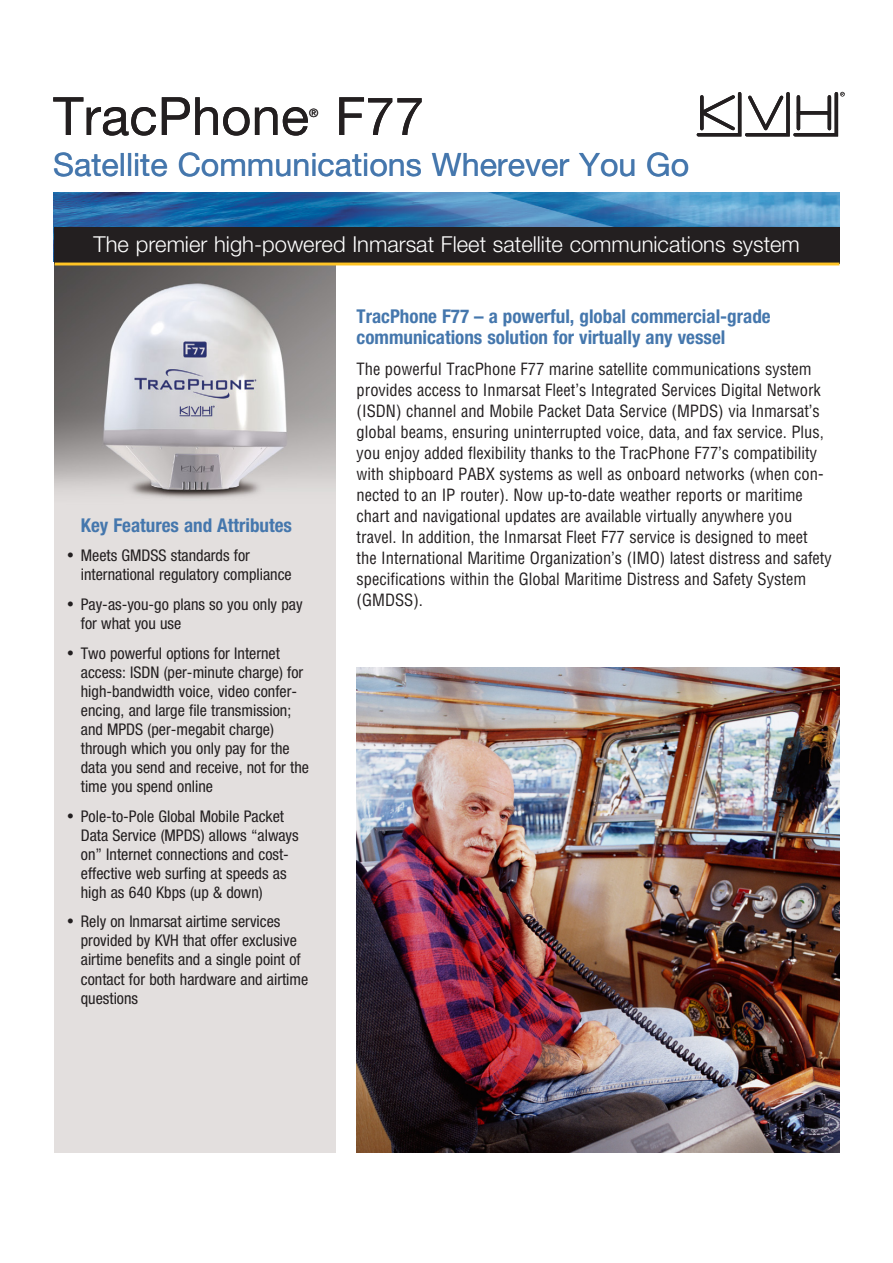
<style>
.page{position:relative;width:893px;height:1263px;background:#fff}
.page>*{position:absolute;margin:0;border:0;box-sizing:border-box;transform-origin:0 0}
.t1{font:52.8px "Helvetica Neue LT";color:#231f20}
.t2{font:32.25px "Helvetica Neue LT";color:#4577ad}
.t3{font:300 22.05px "Helvetica Neue LT";color:#fff}
.t4{font:700 condensed 19.05px/20.5px "Helvetica Neue LT";color:#4577ad}
.t5{font:condensed 16.5px/21px "Helvetica";color:#231f20}
.t6{font:condensed 16.05px/19px "Helvetica Neue LT";color:#231f20}
.t7{font:11.55px "Helvetica Neue LT";color:#231f20}
.s1{font-family:"Helvetica"}
</style>
<div class="page">
<img style="left:54px;top:264px;width:282px;height:888px">
<img style="left:357px;top:667px;width:483px;height:485px">
<svg style="left:696px;top:91px;width:149px;height:46px"></svg>
<svg style="left:54px;top:192px;width:785px;height:35px;background:#387db5"></svg>
<div style="left:54px;top:227px;width:785px;height:37px;background:#231f20"></div>
<hr style="left:55px;top:263px;width:784px;height:2px;background:#ffc425">
<h1 class="t1" style="left:53px;top:85px;width:258px">TracPhone</h1>
<p class="t7" style="left:309px;top:106px;width:11px">®</p>
<h1 class="t1" style="left:335px;top:85px;width:90px">F77</h1>
<h2 class="t2" style="left:53px;top:145px;width:638px">Satellite Communications Wherever You Go</h2>
<h3 class="t3" style="left:94px;top:231px;width:708px">The premier high-powered Inmarsat Fleet satellite communications system</h3>
<p class="t4" style="left:81px;top:514px;width:213px">Key Features and Attributes</p>
<p class="t6" style="left:81px;top:546px;width:212px;text-indent:-13px"><span class="s1">•</span> Meets GMDSS standards for international regulatory compliance</p>
<p class="t6" style="left:81px;top:594px;width:223px;text-indent:-13px"><span class="s1">•</span> Pay-as-you-go plans so you only pay for what you use</p>
<p class="t6" style="left:81px;top:643px;width:230px;text-indent:-13px"><span class="s1">•</span> Two powerful options for Internet access: ISDN (per-minute charge) for high-bandwidth voice, video confer&shy;encing, and large file transmission; and MPDS (per-megabit charge) through which you only pay for the data you send and receive, not for the time you spend online</p>
<p class="t6" style="left:81px;top:806px;width:219px;text-indent:-13px"><span class="s1">•</span> Pole-to-Pole Global Mobile Packet Data Service (MPDS) allows “always on” Internet connections and cost&shy;effective web surfing at speeds as high as 640 Kbps (up &amp; down)</p>
<p class="t6" style="left:81px;top:912px;width:229px;text-indent:-13px"><span class="s1">•</span> Rely on Inmarsat airtime services provided by KVH that offer exclusive airtime benefits and a single point of contact for both hardware and airtime questions</p>
<p class="t4" style="left:357px;top:306px;width:416px">TracPhone F77 – a powerful, global commercial-grade communications solution for virtually any vessel</p>
<p class="t5" style="left:357px;top:358px;width:477px">The powerful TracPhone F77 marine satellite communications system provides access to Inmarsat Fleet’s Integrated Services Digital Network (ISDN) channel and Mobile Packet Data Service (MPDS) via Inmarsat’s global beams, ensuring uninterrupted voice, data, and fax service. Plus, you enjoy added flexibility thanks to the TracPhone F77’s compatibility with shipboard PABX systems as well as onboard networks (when con&shy;nected to an IP router). Now up-to-date weather reports or maritime chart and navigational updates are available virtually anywhere you travel. In addition, the Inmarsat Fleet F77 service is designed to meet the International Maritime Organization’s (IMO) latest distress and safety specifications within the Global Maritime Distress and Safety System (GMDSS).</p>
</div>
